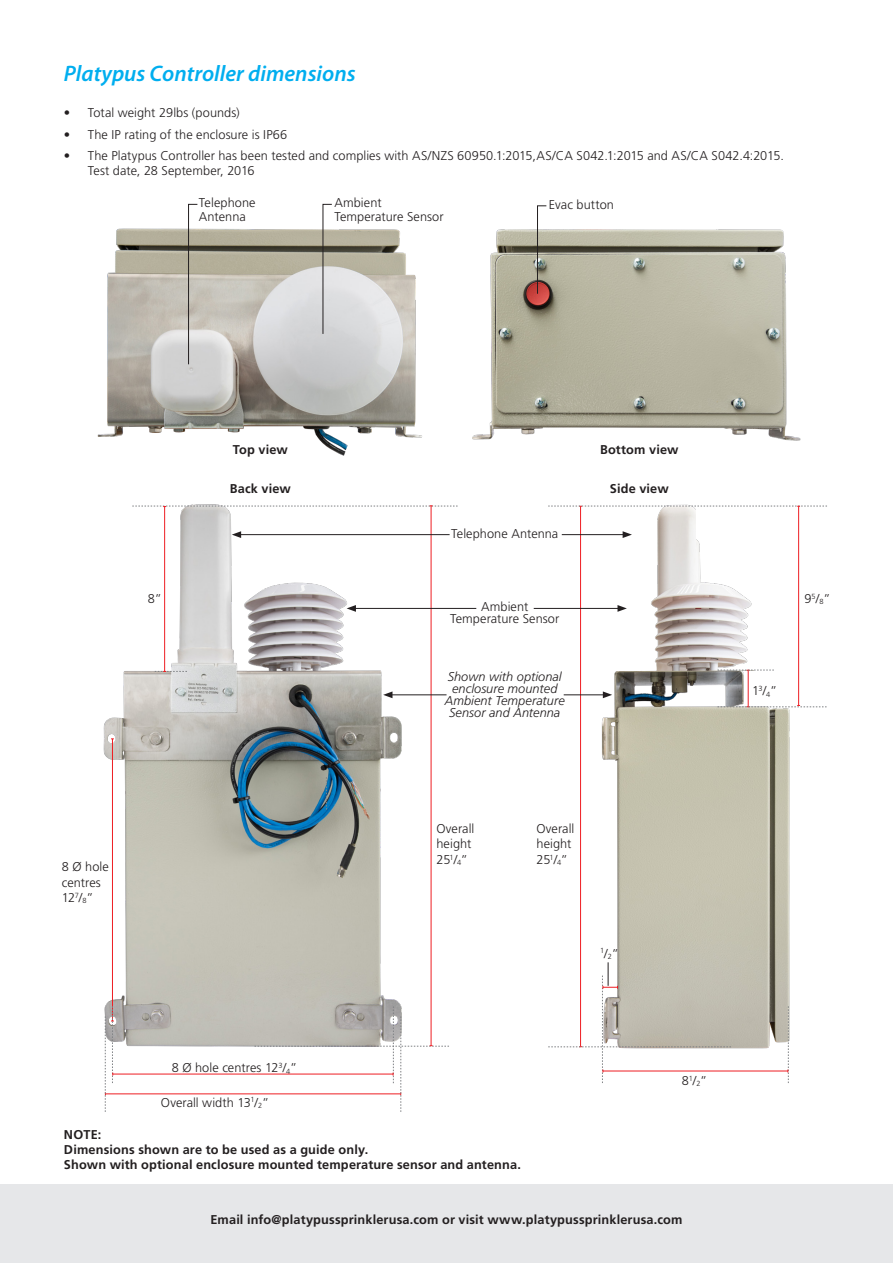
<style>
.page{position:relative;width:893px;height:1263px;background:#fff}
.page>*{position:absolute;margin:0;border:0;box-sizing:border-box;transform-origin:0 0}
.t1{font:italic 600 22.5px "Myriad Pro";color:#00aeef}
.t2{font:300 12.75px/15.3px "Frutiger LT Std";letter-spacing:.005em;color:#231f20}
.t3{font:700 12.75px "Frutiger LT Std";letter-spacing:.01em;color:#231f20}
.t4{font:italic 300 12.75px/12px "Frutiger LT Std";letter-spacing:.005em;color:#231f20;text-align:center}
.t5{font:300 7.5px "Frutiger LT Std";color:#231f20}
.s1{font-size:12.75px}
</style>
<div class="page">
<img style="left:579px;top:519px;width:248px;height:530px">
<img style="left:579px;top:515px;width:175px;height:156px">
<img style="left:579px;top:504px;width:116px;height:79px">
<img style="left:103px;top:504px;width:327px;height:559px">
<hr style="left:748px;top:670px;width:1px;height:37px;background:#ee1d23">
<hr style="left:164px;top:506px;width:1px;height:165px;background:#ee1d23">
<svg style="left:155px;top:671px;width:32px;height:1px"></svg>
<hr style="left:431px;top:506px;width:1px;height:540px;background:#ee1d23">
<svg style="left:132px;top:505px;width:326px;height:2px"></svg>
<hr style="left:580px;top:506px;width:1px;height:541px;background:#ee1d23">
<hr style="left:112px;top:739px;width:1px;height:282px;background:#ee1d23">
<hr style="left:105px;top:1093px;width:296px;height:1px;background:#ee1d23">
<hr style="left:113px;top:1074px;width:280px;height:1px;background:#ee1d23">
<svg style="left:105px;top:1006px;width:9px;height:106px"></svg>
<svg style="left:255px;top:1006px;width:194px;height:106px"></svg>
<svg style="left:326px;top:777px;width:1px;height:33px"></svg>
<svg style="left:717px;top:670px;width:57px;height:1px"></svg>
<hr style="left:798px;top:506px;width:1px;height:199px;background:#ee1d23">
<svg style="left:548px;top:506px;width:279px;height:1px"></svg>
<svg style="left:717px;top:705px;width:109px;height:2px"></svg>
<hr style="left:603px;top:1071px;width:185px;height:1px;background:#ee1d23">
<svg style="left:787px;top:1006px;width:2px;height:77px"></svg>
<svg style="left:548px;top:962px;width:183px;height:121px"></svg>
<hr style="left:354px;top:608px;width:122px;height:1px;background:#231f20">
<svg style="left:347px;top:605px;width:9px;height:7px"></svg>
<hr style="left:390px;top:694px;width:56px;height:1px;background:#231f20">
<svg style="left:383px;top:691px;width:9px;height:7px"></svg>
<hr style="left:564px;top:694px;width:41px;height:1px;background:#231f20">
<svg style="left:603px;top:691px;width:9px;height:7px"></svg>
<hr style="left:239px;top:534px;width:211px;height:1px;background:#231f20">
<svg style="left:232px;top:531px;width:9px;height:7px"></svg>
<hr style="left:534px;top:608px;width:86px;height:1px;background:#231f20">
<svg style="left:617px;top:605px;width:10px;height:7px"></svg>
<hr style="left:562px;top:534px;width:63px;height:1px;background:#231f20">
<svg style="left:623px;top:531px;width:9px;height:7px"></svg>
<img style="left:472px;top:229px;width:329px;height:212px">
<svg style="left:537px;top:205px;width:10px;height:89px"></svg>
<img style="left:97px;top:228px;width:325px;height:228px">
<svg style="left:322px;top:204px;width:11px;height:131px"></svg>
<svg style="left:188px;top:204px;width:10px;height:161px;background:#b8b5ad"></svg>
<div style="left:0;top:1184px;width:893px;height:79px;background:#e6e7e9"></div>
<p class="t1" style="left:64px;top:59px;width:293px">Platypus Controller dimensions</p>
<p class="t2" style="left:64px;top:105px;width:177px">• Total weight 29lbs (pounds)</p>
<p class="t2" style="left:64px;top:127px;width:225px">• The IP rating of the enclosure is IP66</p>
<p class="t2" style="left:88px;top:148px;width:698px;text-indent:-24px">• The Platypus Controller has been tested and complies with AS/NZS 60950.1:2015,AS/CA S042.1:2015 and AS/CA S042.4:2015.<br>Test date, 28 September, 2016</p>
<p class="t2" style="left:199px;top:196px;width:58px;line-height:13.5px">Telephone<br>Antenna</p>
<p class="t2" style="left:334px;top:195px;width:49px">Ambient</p>
<p class="t2" style="left:549px;top:197px;width:67px">Evac button</p>
<p class="t2" style="left:334px;top:209px;width:111px">Temperature Sensor</p>
<p class="t2" style="left:148px;top:591px;width:16px">8”</p>
<p class="t3" style="left:233px;top:442px;width:57px">Top view</p>
<p class="t3" style="left:230px;top:481px;width:63px">Back view</p>
<p class="t2" style="left:451px;top:526px;width:109px">Telephone Antenna</p>
<p class="t2" style="left:481px;top:599px;width:49px">Ambient</p>
<p class="t2" style="left:450px;top:611px;width:111px">Temperature Sensor</p>
<p class="t4" style="left:445px;top:670px;width:122px">Shown with optional enclosure mounted<br>Ambient Temperature<br>Sensor and Antenna</p>
<p class="t3" style="left:600px;top:442px;width:80px">Bottom view</p>
<p class="t3" style="left:610px;top:481px;width:60px">Side view</p>
<p class="t2" style="left:62px;top:859px;width:49px">8 Ø hole centres<br>12<sup>7</sup>/<sub>8</sub>”</p>
<p class="t2" style="left:436px;top:821px;width:39px">Overall height</p>
<p class="t2" style="left:436px;top:852px;width:33px">25<sup>1</sup>/<sub>4</sub>”</p>
<p class="t2" style="left:536px;top:821px;width:39px">Overall height</p>
<p class="t2" style="left:536px;top:852px;width:33px">25<sup>1</sup>/<sub>4</sub>”</p>
<p class="t5" style="left:600px;top:949px;width:20px">1<span class="s1">/</span>2<span class="s1">”</span></p>
<p class="t2" style="left:172px;top:1060px;width:127px">8 Ø hole centres 12<sup>3</sup>/<sub>4</sub>”</p>
<p class="t2" style="left:161px;top:1095px;width:110px">Overall width 13<sup>1</sup>/<sub>2</sub>”</p>
<p class="t3" style="left:64px;top:1127px;width:39px">NOTE:</p>
<p class="t3" style="left:64px;top:1142px;width:306px">Dimensions shown are to be used as a guide only.</p>
<p class="t3" style="left:64px;top:1157px;width:458px">Shown with optional enclosure mounted temperature sensor and antenna.</p>
<p class="t2" style="left:682px;top:1073px;width:27px">8<sup>1</sup>/<sub>2</sub>”</p>
<p class="t3" style="left:210px;top:1212px;width:474px">Email info@platypussprinklerusa.com or visit www.platypussprinklerusa.com</p>
<p class="t2" style="left:804px;top:591px;width:28px">9<sup>5</sup>/<sub>8</sub>”</p>
<p class="t2" style="left:752px;top:683px;width:27px">1<sup>3</sup>/<sub>4</sub>”</p>
</div>
